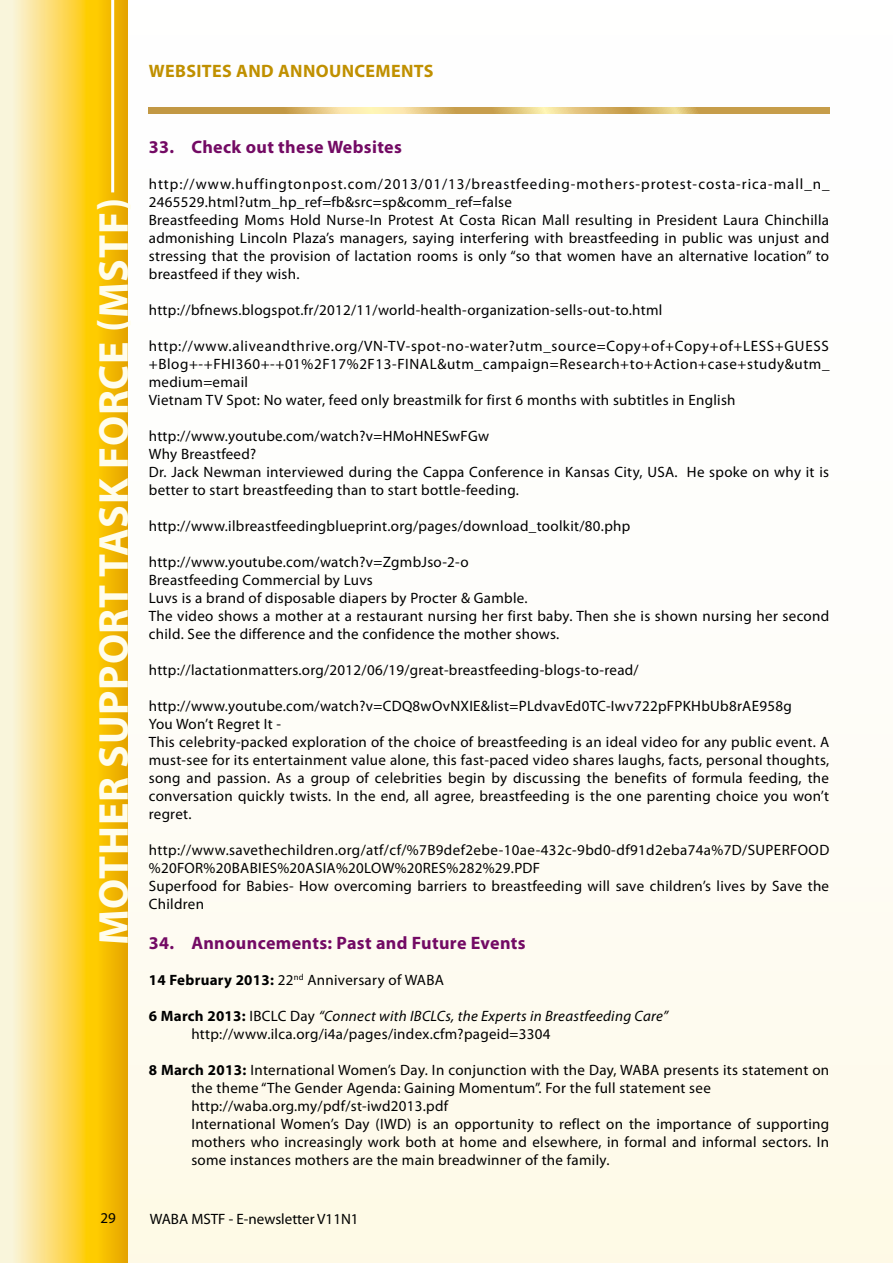
<style>
.page{position:relative;width:893px;height:1263px;background:#fff}
.page>*{position:absolute;margin:0;border:0;box-sizing:border-box;transform-origin:0 0}
.t1{font:700 42px "Myriad Pro";letter-spacing:.02em;color:#fffded}
.t2{font:700 18px "Myriad Pro";letter-spacing:.02em;color:#730a64}
.t3{font:700 18px "Myriad Pro";letter-spacing:.02em;color:#c09000}
.t4{font:15px/18px "Myriad Pro";letter-spacing:.02em;color:#000}
.t5{font:15px/18px "Myriad Pro";letter-spacing:.04em;color:#000}
.t6{font:15px "Myriad Pro";color:#000}
.s1{font-weight:700}
.s2{font-style:italic}
</style>
<div class="page">
<div style="left:0;top:0;width:893px;height:1263px;background:linear-gradient(to bottom,#feffff,#fefaeb)"></div>
<svg style="left:0;top:0;width:128px;height:1263px;background:#f9d861"></svg>
<hr style="left:111px;top:0;width:3px;height:192px;background:#fff">
<svg style="left:149px;top:107px;width:680px;height:6px;background:#d5b367"></svg>
<p class="t3" style="left:149px;top:59px;width:286px">WEBSITES AND ANNOU NCEMENTS</p>
<h1 class="t1" style="left:86px;top:945px;width:749px;rotate:-90deg">Mother Support Task Force (MSTF)</h1>
<p class="t2" style="left:149px;top:135px;width:255px">33. Check out these Websites</p>
<p class="t4" style="left:149px;top:175px;width:682px">http://www.huffingtonpost.com/2013/01/13/breastfeeding-mothers-protest-costa-rica-mall_n_ 2465529.html?utm_hp_ref=fb&amp;src=sp&amp;comm_ref=false<br>Breastfeeding Moms Hold Nurse-In Protest At Costa Rican Mall resulting in President Laura Chinchilla admonishing Lincoln Plaza’s managers, saying interfering with breastfeeding in public was unjust and stressing that the provision of lactation rooms is only “so that women have an alternative location” to breastfeed if they wish.</p>
<p class="t4" style="left:149px;top:301px;width:515px">http://bfnews.blogspot.fr/2012/11/world-health-organization-sells-out-to.html</p>
<p class="t5" style="left:149px;top:337px;width:682px">http://www.aliveandthrive.org/VN-TV-spot-no-water?utm_source=Copy+of+Copy+of+LESS+GUESS +Blog+-+FHI360+-+01%2F17%2F13-FINAL&amp;utm_campaign=Research+to+Action+case+study&amp;utm_ medium=email<br>Vietnam TV Spot: No water, feed only breastmilk for first 6 months with subtitles in English</p>
<p class="t4" style="left:149px;top:427px;width:682px">http://www.youtube.com/watch?v=HMoHNESwFGw<br>Why Breastfeed?<br>Dr. Jack Newman interviewed during the Cappa Conference in Kansas City, USA. He spoke on why it is better to start breastfeeding than to start bottle-feeding.</p>
<p class="t4" style="left:149px;top:517px;width:483px">http://www.ilbreastfeedingblueprint.org/pages/download_toolkit/80.php</p>
<p class="t4" style="left:149px;top:553px;width:682px">http://www.youtube.com/watch?v=ZgmbJso-2-o<br>Breastfeeding Commercial by Luvs<br>Luvs is a brand of disposable diapers by Procter &amp; Gamble.<br>The video shows a mother at a restaurant nursing her first baby. Then she is shown nursing her second child. See the difference and the confidence the mother shows.</p>
<p class="t4" style="left:149px;top:661px;width:491px">http://lactationmatters.org/2012/06/19/great-breastfeeding-blogs-to-read/</p>
<p class="t4" style="left:149px;top:697px;width:682px">http://www.youtube.com/watch?v=CDQ8wOvNXIE&amp;list=PLdvavEd0TC-Iwv722pFPKHbUb8rAE958g<br>You Won’t Regret It -<br>This celebrity-packed exploration of the choice of breastfeeding is an ideal video for any public event. A must-see for its entertainment value alone, this fast-paced video shares laughs, facts, personal thoughts, song and passion. As a group of celebrities begin by discussing the benefits of formula feeding, the conversation quickly twists. In the end, all agree, breastfeeding is the one parenting choice you won’t regret.</p>
<p class="t4" style="left:149px;top:841px;width:682px">http://www.savethechildren.org/atf/cf/%7B9def2ebe-10ae-432c-9bd0-df91d2eba74a%7D/SUPERFOOD %20FOR%20BABIES%20ASIA%20LOW%20RES%282%29.PDF<br>Superfood for Babies- How overcoming barriers to breastfeeding will save children’s lives by Save the Children</p>
<p class="t2" style="left:149px;top:931px;width:378px">34. Announcements: Past and Future Events</p>
<p class="t4" style="left:149px;top:970px;width:297px"><span class="s1">14 February 2013:</span> 22<sup>nd</sup> Anniversary of WABA</p>
<p class="t4" style="left:191px;top:1006px;width:478px;text-indent:-43px"><span class="s1">6 March 2013:</span> IBCLC Day <span class="s2">“Connect with IBCLCs, the Experts in Breastfeeding Care” </span>http://www.ilca.org/i4a/pages/index.cfm?pageid=3304</p>
<p class="t4" style="left:191px;top:1060px;width:639px;text-indent:-43px"><span class="s1">8 March 2013:</span> International Women’s Day. In conjunction with the Day, WABA presents its statement on the theme “The Gender Agenda: Gaining Momentum”. For the full statement see http://waba.org.my/pdf/st-iwd2013.pdf<br>International Women’s Day (IWD) is an opportunity to reflect on the importance of supporting mothers who increasingly work both at home and elsewhere, in formal and informal sectors. In some instances mothers are the main breadwinner of the family.</p>
<p class="t4" style="left:100px;top:1209px;width:17px">29</p>
<p class="t6" style="left:150px;top:1209px;width:210px">WABA MSTF - E-newsletter V11N1</p>
</div>
